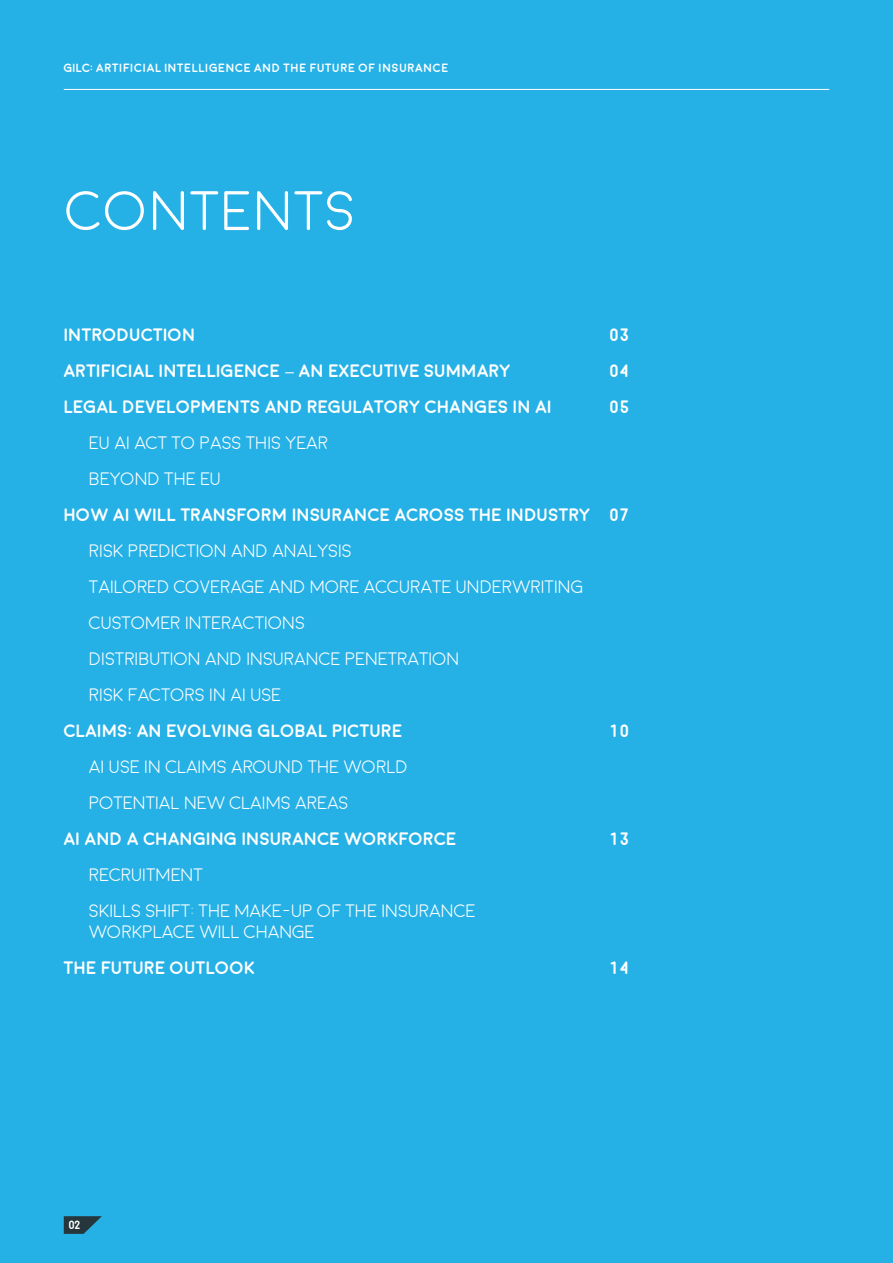
<style>
.page{position:relative;width:893px;height:1263px;background:#26b1e6}
.page>*{position:absolute;margin:0;border:0;box-sizing:border-box;transform-origin:0 0}
.A_HEAD{font:300 55.5px "Moon";color:#fff}
._123{font:300 18px/21px "Moon";color:#fff}
._123-2{font:700 18px "Moon";color:#fff}
.t1{font:700 12px "Moon";color:#fff}
</style>
<div class="page">
<svg style="left:64px;top:1216px;width:38px;height:18px"></svg>
<hr style="left:64px;top:89px;width:765px;height:1px;background:#fff">
<p class="t1" style="left:64px;top:62px;width:386px">GILC: ARTIFICIAL INTELLIGENCE AND THE FUTURE OF INSURANCE</p>
<p class="A_HEAD" style="left:64px;top:184px;width:294px">CONTENTS</p>
<p class="_123-2" style="left:64px;top:326px;width:133px">INTRODUCTION</p>
<p class="_123-2" style="left:609px;top:326px;width:22px">03</p>
<p class="_123-2" style="left:64px;top:362px;width:448px">ARTIFICIAL INTELLIGENCE – AN EXECUTIVE SUMMARY</p>
<p class="_123-2" style="left:609px;top:362px;width:22px">04</p>
<p class="_123-2" style="left:64px;top:398px;width:490px">LEGAL DEVELOPMENTS AND REGULATORY CHANGES IN AI</p>
<p class="_123-2" style="left:609px;top:398px;width:22px">05</p>
<p class="_123" style="left:89px;top:433px;width:241px">EU AI ACT TO PASS THIS YEAR</p>
<p class="_123" style="left:89px;top:469px;width:134px">BEYOND THE EU</p>
<p class="_123-2" style="left:64px;top:506px;width:567px">HOW AI WILL TRANSFORM INSURANCE ACROSS THE INDUSTRY 07</p>
<p class="_123" style="left:89px;top:541px;width:264px">RISK PREDICTION AND ANALYSIS</p>
<p class="_123" style="left:89px;top:577px;width:496px">TAILORED COVERAGE AND MORE ACCURATE UNDERWRITING</p>
<p class="_123" style="left:89px;top:613px;width:217px">CUSTOMER INTERACTIONS</p>
<p class="_123" style="left:89px;top:649px;width:372px">DISTRIBUTION AND INSURANCE PENETRATION</p>
<p class="_123" style="left:89px;top:685px;width:194px">RISK FACTORS IN AI USE</p>
<p class="_123-2" style="left:64px;top:722px;width:340px">CLAIMS: AN EVOLVING GLOBAL PICTURE</p>
<p class="_123-2" style="left:609px;top:722px;width:22px">10</p>
<p class="_123" style="left:89px;top:757px;width:320px">AI USE IN CLAIMS AROUND THE WORLD</p>
<p class="_123" style="left:89px;top:793px;width:261px">POTENTIAL NEW CLAIMS AREAS</p>
<p class="_123-2" style="left:64px;top:830px;width:394px">AI AND A CHANGING INSURANCE WORKFORCE</p>
<p class="_123-2" style="left:609px;top:830px;width:22px">13</p>
<p class="_123" style="left:89px;top:865px;width:115px">RECRUITMENT</p>
<p class="_123" style="left:89px;top:901px;width:388px">SKILLS SHIFT: THE MAKE-UP OF THE INSURANCE<br>WORKPLACE WILL CHANGE</p>
<p class="_123-2" style="left:64px;top:959px;width:193px">THE FUTURE OUTLOOK</p>
<p class="_123-2" style="left:609px;top:959px;width:22px">14</p>
<p class="t1" style="left:68px;top:1219px;width:14px">02</p>
</div>
